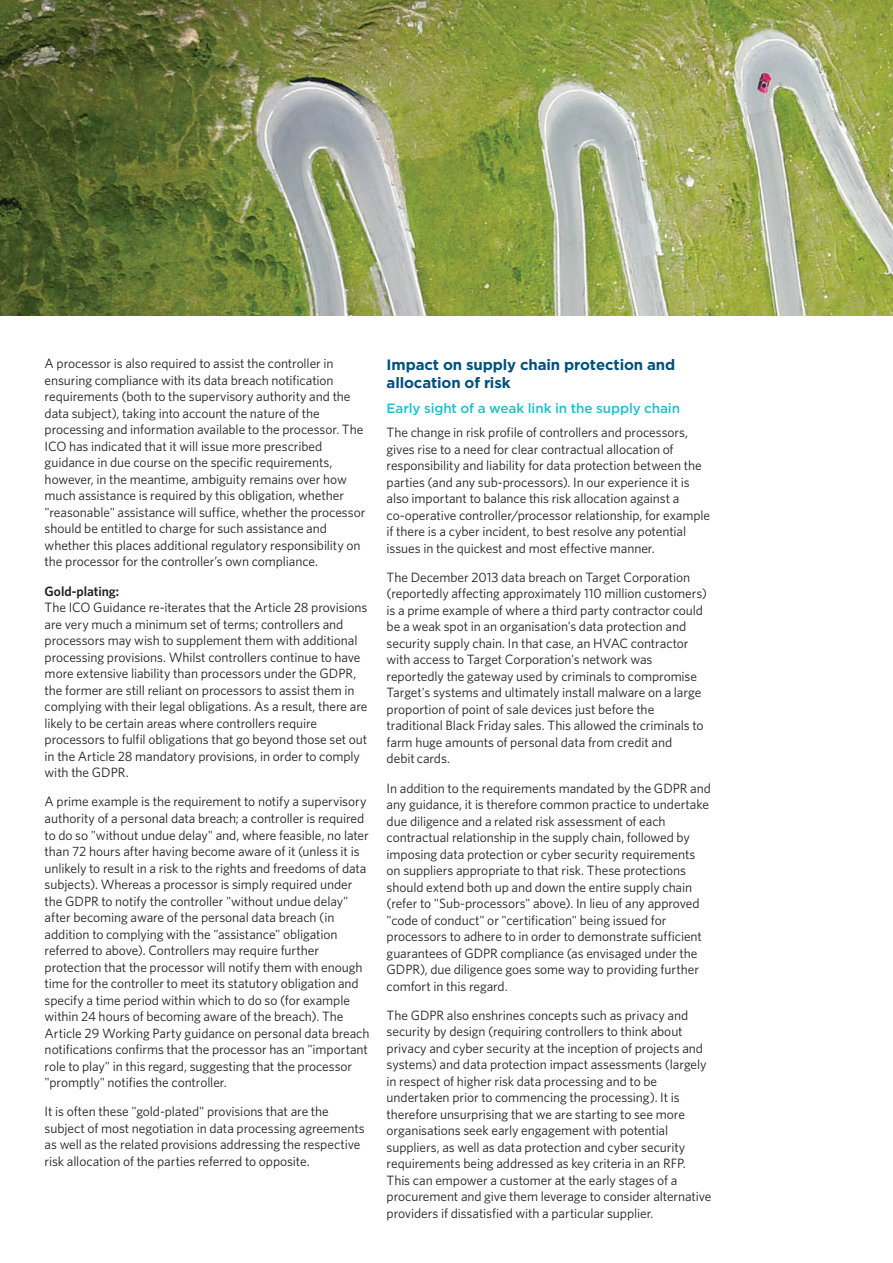
<style>
.page{position:relative;width:893px;height:1263px;background:#fff}
.page>*{position:absolute;margin:0;border:0;box-sizing:border-box;transform-origin:0 0}
.Body_Header_1{font:700 15px/18px "Gotham";letter-spacing:-.01em;color:#00517c}
.Body_Text{font:13.5px/16.5px "Whitney";letter-spacing:-.005em;color:#231f20}
.Body_Header_2{font:500 13.5px "Gotham";letter-spacing:-.01em;color:#21bece}
.s1{font-weight:600}
</style>
<div class="page">
<img style="left:0;top:0;width:893px;height:316px">
<p class="Body_Text" style="left:45px;top:355px;width:322px">A processor is also required to assist the controller in ensuring compliance with its data breach notification requirements (both to the supervisory authority and the data subject), taking into account the nature of the processing and information available to the processor. The ICO has indicated that it will issue more prescribed guidance in due course on the specific requirements, however, in the meantime, ambiguity remains over how much assistance is required by this obligation, whether "reasonable" assistance will suffice, whether the processor should be entitled to charge for such assistance and whether this places additional regulatory responsibility on the processor for the controller’s own compliance.</p>
<p class="Body_Text" style="left:45px;top:582px;width:324px"><span class="s1">Gold-plating:<br></span>The ICO Guidance re-iterates that the Article 28 provisions are very much a minimum set of terms; controllers and processors may wish to supplement them with additional processing provisions. Whilst controllers continue to have more extensive liability than processors under the GDPR, the former are still reliant on processors to assist them in complying with their legal obligations. As a result, there are likely to be certain areas where controllers require processors to fulfil obligations that go beyond those set out in the Article 28 mandatory provisions, in order to comply with the GDPR.</p>
<p class="Body_Text" style="left:45px;top:793px;width:326px">A prime example is the requirement to notify a supervisory authority of a personal data breach; a controller is required to do so "without undue delay" and, where feasible, no later than 72 hours after having become aware of it (unless it is unlikely to result in a risk to the rights and freedoms of data subjects). Whereas a processor is simply required under the GDPR to notify the controller "without undue delay" after becoming aware of the personal data breach (in addition to complying with the "assistance" obligation referred to above). Controllers may require further protection that the processor will notify them with enough time for the controller to meet its statutory obligation and specify a time period within which to do so (for example within 24 hours of becoming aware of the breach). The Article 29 Working Party guidance on personal data breach notifications confirms that the processor has an "important role to play" in this regard, suggesting that the processor "promptly" notifies the controller.</p>
<p class="Body_Text" style="left:45px;top:1103px;width:322px">It is often these "gold-plated" provisions that are the subject of most negotiation in data processing agreements as well as the related provisions addressing the respective risk allocation of the parties referred to opposite.</p>
<p class="Body_Header_1" style="left:387px;top:355px;width:290px">Impact on supply chain protection and allocation of risk</p>
<p class="Body_Header_2" style="left:387px;top:399px;width:295px">Early sight of a weak link in the supply chain</p>
<p class="Body_Text" style="left:387px;top:424px;width:325px">The change in risk profile of controllers and processors, gives rise to a need for clear contractual allocation of responsibility and liability for data protection between the parties (and any sub-processors). In our experience it is also important to balance this risk allocation against a co-operative controller/processor relationship, for example if there is a cyber incident, to best resolve any potential issues in the quickest and most effective manner.</p>
<p class="Body_Text" style="left:387px;top:569px;width:322px">The December 2013 data breach on Target Corporation (reportedly affecting approximately 110 million customers) is a prime example of where a third party contractor could be a weak spot in an organisation's data protection and security supply chain. In that case, an HVAC contractor with access to Target Corporation's network was reportedly the gateway used by criminals to compromise Target's systems and ultimately install malware on a large proportion of point of sale devices just before the traditional Black Friday sales. This allowed the criminals to farm huge amounts of personal data from credit and<br>debit cards.</p>
<p class="Body_Text" style="left:387px;top:779px;width:326px">In addition to the requirements mandated by the GDPR and any guidance, it is therefore common practice to undertake due diligence and a related risk assessment of each contractual relationship in the supply chain, followed by imposing data protection or cyber security requirements on suppliers appropriate to that risk. These protections should extend both up and down the entire supply chain (refer to "Sub-processors" above). In lieu of any approved "code of conduct" or "certification" being issued for processors to adhere to in order to demonstrate sufficient guarantees of GDPR compliance (as envisaged under the GDPR), due diligence goes some way to providing further comfort in this regard.</p>
<p class="Body_Text" style="left:387px;top:1007px;width:326px">The GDPR also enshrines concepts such as privacy and security by design (requiring controllers to think about privacy and cyber security at the inception of projects and systems) and data protection impact assessments (largely in respect of higher risk data processing and to be undertaken prior to commencing the processing). It is therefore unsurprising that we are starting to see more organisations seek early engagement with potential suppliers, as well as data protection and cyber security requirements being addressed as key criteria in an RFP.<br>This can empower a customer at the early stages of a procurement and give them leverage to consider alternative providers if dissatisfied with a particular supplier.</p>
</div>
